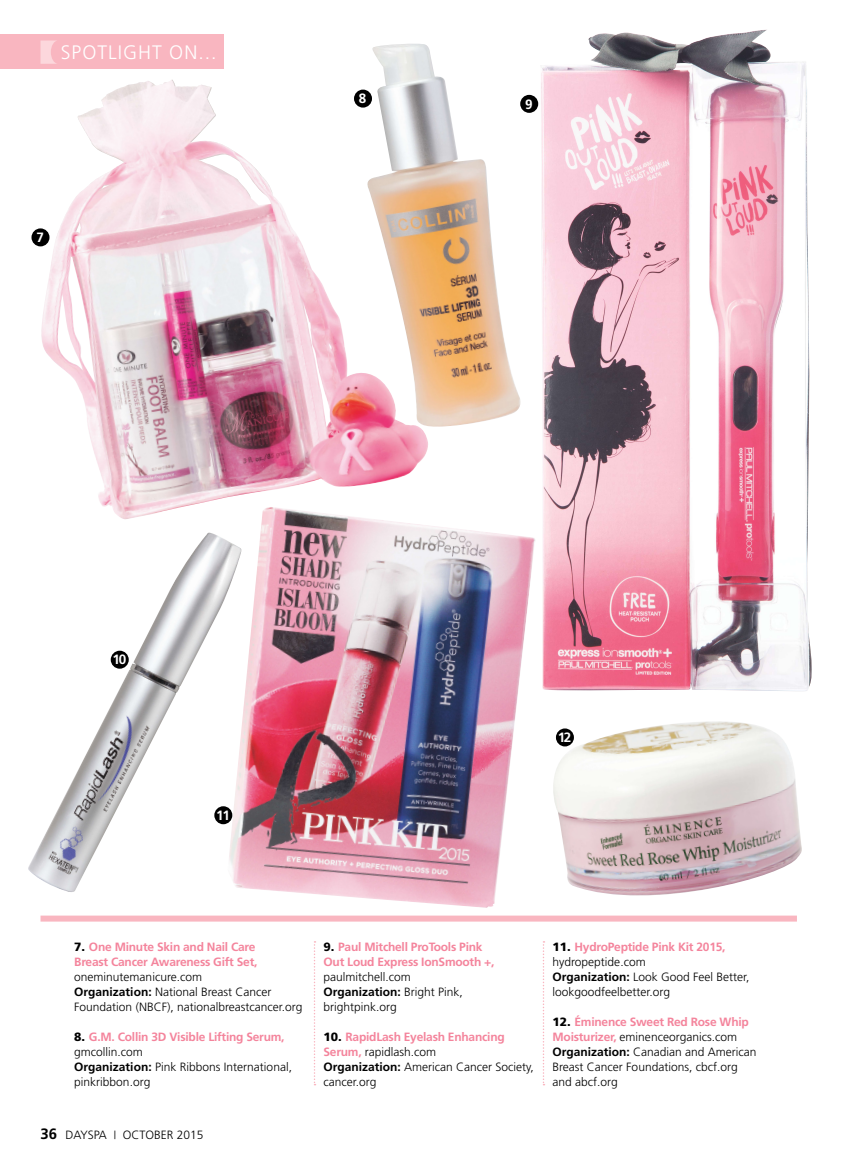
<style>
.page{position:relative;width:851px;height:1161px;background:#fff}
.page>*{position:absolute;margin:0;border:0;box-sizing:border-box;transform-origin:0 0}
.t1{font:300 19.5px "Frutiger";letter-spacing:.05em;color:#fff}
.t2{font:700 13.5px "Frutiger";color:#fff}
.t3{font:300 12px/15px "Frutiger";color:#000}
.t4{font:700 12px/15px "Frutiger";letter-spacing:-.02em;color:#f4849c}
.s1{font-weight:900}
.s2{font-weight:700;color:#f4849c}
.s3{font-weight:700}
.s4{font-weight:700;font-size:15px}
.s5{font-weight:900;color:#000}
.s6{font-weight:300;color:#000}
.s7{color:#000}
</style>
<div class="page">
<div style="left:0;top:34px;width:224px;height:35px;background:#f9b6c0"></div>
<svg style="left:40px;top:40px;width:17px;height:24px"></svg>
<img style="left:372px;top:44px;width:150px;height:383px">
<img style="left:241px;top:519px;width:294px;height:389px">
<img style="left:541px;top:29px;width:271px;height:662px">
<img style="left:39px;top:79px;width:389px;height:440px">
<img style="left:28px;top:532px;width:213px;height:360px">
<img style="left:553px;top:721px;width:249px;height:175px">
<div style="left:40px;top:916px;width:756px;height:6px;background:#f9b6c0"></div>
<div style="left:31px;top:228px;width:18px;height:18px;background:#000;border-radius:50%"></div>
<div style="left:354px;top:90px;width:18px;height:18px;background:#000;border-radius:50%"></div>
<div style="left:520px;top:95px;width:18px;height:18px;background:#000;border-radius:50%"></div>
<div style="left:111px;top:651px;width:18px;height:18px;background:#000;border-radius:50%"></div>
<div style="left:214px;top:806px;width:18px;height:18px;background:#000;border-radius:50%"></div>
<div style="left:556px;top:728px;width:18px;height:18px;background:#000;border-radius:50%"></div>
<svg style="left:314px;top:941px;width:1px;height:144px"></svg>
<svg style="left:542px;top:941px;width:2px;height:144px"></svg>
<p class="t1" style="left:61px;top:45px;width:157px">SPOTLIGHT ON...</p>
<p class="t2" style="left:36px;top:232px;width:9px">7</p>
<p class="t2" style="left:359px;top:93px;width:9px">8</p>
<p class="t2" style="left:525px;top:99px;width:9px">9</p>
<p class="t2" style="left:113px;top:654px;width:15px">10</p>
<p class="t2" style="left:216px;top:810px;width:15px">11</p>
<p class="t2" style="left:558px;top:732px;width:15px">12</p>
<p class="t3" style="left:74px;top:941px;width:230px"><span class="s1">7.</span> <span class="s2">One Minute Skin and Nail Care<br>Breast Cancer Awareness Gift Set, </span>oneminutemanicure.com<br><span class="s3">Organization:</span> National Breast Cancer Foundation (NBCF), nationalbreastcancer.org</p>
<p class="t3" style="left:74px;top:1031px;width:219px"><span class="s1">8.</span> <span class="s2">G.M. Collin 3D Visible Lifting Serum, </span>gmcollin.com<br><span class="s3">Organization:</span> Pink Ribbons International, pinkribbon.org</p>
<p class="t3" style="left:40px;top:1129px;width:164px"><span class="s4">36</span> DAYSPA <sup>|</sup> OCTOBER 2015</p>
<p class="t4" style="left:323px;top:940px;width:172px"><span class="s5">9.</span> Paul Mitchell ProTools Pink<br>Out Loud Express IonSmooth +, <span class="s6">paulmitchell.com<br></span><span class="s7">Organization:</span> <span class="s6">Bright Pink, brightpink.org</span></p>
<p class="t3" style="left:323px;top:1030px;width:212px"><span class="s1">10.</span> <span class="s2">RapidLash Eyelash Enhancing<br>Serum,</span> rapidlash.com<br><span class="s3">Organization:</span> American Cancer Society, cancer.org</p>
<p class="t3" style="left:552px;top:940px;width:198px"><span class="s1">11.</span> <span class="s2">HydroPeptide Pink Kit 2015, </span>hydropeptide.com<br><span class="s3">Organization:</span> Look Good Feel Better, lookgoodfeelbetter.org</p>
<p class="t3" style="left:552px;top:1015px;width:206px"><span class="s1">12.</span> <span class="s2">Éminence Sweet Red Rose Whip<br>Moisturizer,</span> eminenceorganics.com<br><span class="s3">Organization:</span> Canadian and American<br>Breast Cancer Foundations, cbcf.org and abcf.org</p>
</div>
